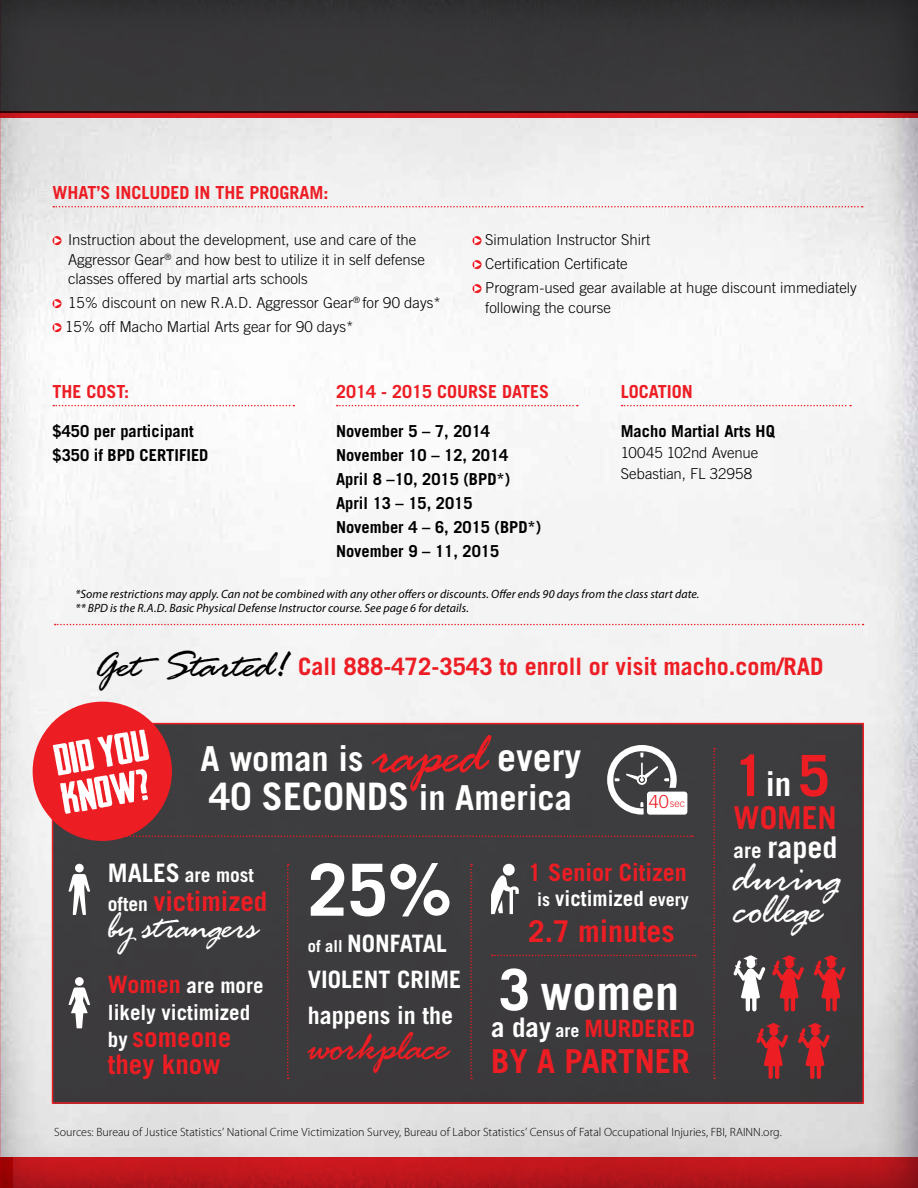
<style>
.page{position:relative;width:918px;height:1188px;background:#fff}
.page>*{position:absolute;margin:0;border:0;box-sizing:border-box;transform-origin:0 0}
.t1{font:700 72px "Trade Gothic LT Std";color:#fff}
.t2{font:700 57.15px "Trade Gothic LT Std";color:#fff}
.t3{font:700 57px "Trade Gothic LT Std";color:#ed1d24}
.t4{font:700 48px "Trade Gothic LT Std";color:#fff}
.t5{font:45px "Rage Italic Let Plain";color:#fff}
.t6{font:45px "Rage Italic Let Plain";letter-spacing:-.015em;color:#ed1d24}
.t7{font:39px "Rage Italic Let Plain";color:#fff}
.t8{font:700 37.95px "Trade Gothic LT Std";color:#fff}
.t9{font:700 34.5px "Trade Gothic LT Std";color:#fff}
.t10{font:700 33px "Trade Gothic LT Std";color:#ed1d24}
.t11{font:700 31.5px "Trade Gothic LT Std";color:#ed1d24}
.t12{font:700 30px "Trade Gothic LT Std";color:#ed1d24}
.t13{font:700 30px "Trade Gothic LT Std";color:#fff}
.t14{font:700 27px/27px "Trade Gothic LT Std";color:#ed1d24}
.t15{font:700 24px "Trade Gothic LT Std";color:#ed1d24}
.t16{font:700 24px/36px "Trade Gothic LT Std";color:#fff}
.t17{font:700 21px/27px "Trade Gothic LT Std";color:#fff}
.t18{font:700 19.5px "Trade Gothic LT Std";color:#fff}
.t19{font:700 18px "Trade Gothic LT Std";color:#ed1d24}
.t20{font:700 16.5px/24px "Trade Gothic LT Std";color:#000}
.t21{font:300 15px/24px "Trade Gothic LT Std";color:#000}
.t22{font:italic 12px/14.4px "Myriad Pro";letter-spacing:.005em;color:#000}
.t23{font:300 12px "Myriad Pro";letter-spacing:.005em;color:#000}
.t24{font:300 10.5px "Trade Gothic LT Std";color:#ed1d24}
.s1{font-family:"Rage Italic Let Plain";font-weight:400;font-size:40.5px;color:#000}
.s2{font-family:"Rage Italic Let Plain";font-weight:400;font-size:61.95px;color:#ed1d24}
.s3{font-size:37.95px}
.s4{font-size:34.5px}
.s5{font-size:18px}
.s6{font-size:25.5px}
.s7{font-size:19.5px;color:#fff}
.s8{font-size:24px;color:#ed1d24}
.s9{font-size:21px;color:#fff}
.s10{font-size:16.5px}
.s11{font-size:27px;color:#fff}
.s12{font-size:18px;color:#fff}
.s13{font-size:33px;color:#fff}
.s14{font-size:21px}
</style>
<div class="page">
<img style="left:1px;top:118px;width:917px;height:1039px">
<img style="left:0;top:0;width:1px;height:1188px">
<div style="left:0;top:0;width:918px;height:113px;background:#383638"></div>
<svg style="left:53px;top:206px;width:810px;height:1px"></svg>
<svg style="left:622px;top:405px;width:229px;height:1px"></svg>
<svg style="left:52px;top:236px;width:10px;height:9px"></svg>
<svg style="left:54px;top:237px;width:7px;height:7px"></svg>
<svg style="left:52px;top:299px;width:10px;height:9px"></svg>
<svg style="left:54px;top:300px;width:7px;height:7px"></svg>
<svg style="left:52px;top:323px;width:10px;height:9px"></svg>
<svg style="left:54px;top:324px;width:7px;height:7px"></svg>
<svg style="left:0;top:112px;width:918px;height:6px;fill:#d71a20"></svg>
<svg style="left:473px;top:236px;width:9px;height:9px"></svg>
<svg style="left:474px;top:237px;width:7px;height:7px"></svg>
<svg style="left:473px;top:260px;width:9px;height:9px"></svg>
<svg style="left:474px;top:261px;width:7px;height:7px"></svg>
<svg style="left:473px;top:284px;width:9px;height:9px"></svg>
<svg style="left:474px;top:285px;width:7px;height:7px"></svg>
<svg style="left:53px;top:405px;width:241px;height:1px"></svg>
<svg style="left:337px;top:405px;width:241px;height:1px"></svg>
<div style="left:53px;top:723px;width:810px;height:381px;background:#414042"></div>
<div style="left:52px;top:723px;width:812px;height:381px;border:2px solid #ed1d24"></div>
<svg style="left:55px;top:624px;width:809px;height:1px"></svg>
<div style="left:647px;top:792px;width:40px;height:23px;background:#fff;border-radius:3px"></div>
<svg style="left:607px;top:745px;width:70px;height:70px"></svg>
<div style="left:33px;top:702px;width:139px;height:139px;background:#ed1d24;border-radius:50%"></div>
<svg style="left:53px;top:729px;width:96px;height:85px"></svg>
<svg style="left:126px;top:835px;width:567px;height:2px"></svg>
<svg style="left:287px;top:864px;width:2px;height:215px"></svg>
<svg style="left:470px;top:864px;width:2px;height:215px"></svg>
<svg style="left:68px;top:864px;width:22px;height:51px"></svg>
<svg style="left:68px;top:977px;width:22px;height:51px"></svg>
<svg style="left:492px;top:955px;width:204px;height:1px"></svg>
<svg style="left:713px;top:748px;width:2px;height:331px"></svg>
<svg style="left:491px;top:875px;width:28px;height:39px"></svg>
<div style="left:503px;top:864px;width:12px;height:12px;background:#fff;border-radius:50%"></div>
<hr style="left:746px;top:994px;width:4px;height:18px;background:#fff;border-radius:2px">
<div style="left:752px;top:994px;width:5px;height:18px;background:#fff;border-radius:2px"></div>
<svg style="left:734px;top:955px;width:31px;height:44px"></svg>
<div style="left:784px;top:994px;width:5px;height:18px;background:#ed1d24;border-radius:2px"></div>
<hr style="left:791px;top:994px;width:4px;height:18px;background:#ed1d24;border-radius:2px">
<svg style="left:772px;top:955px;width:32px;height:44px"></svg>
<hr style="left:826px;top:994px;width:4px;height:18px;background:#ed1d24;border-radius:2px">
<div style="left:832px;top:994px;width:5px;height:18px;background:#ed1d24;border-radius:2px"></div>
<svg style="left:814px;top:955px;width:32px;height:44px"></svg>
<div style="left:768px;top:1062px;width:5px;height:17px;background:#ed1d24;border-radius:2px"></div>
<div style="left:775px;top:1062px;width:5px;height:17px;background:#ed1d24;border-radius:2px"></div>
<svg style="left:756px;top:1023px;width:32px;height:44px"></svg>
<div style="left:810px;top:1062px;width:5px;height:17px;background:#ed1d24;border-radius:2px"></div>
<div style="left:816px;top:1062px;width:5px;height:17px;background:#ed1d24;border-radius:2px"></div>
<svg style="left:798px;top:1023px;width:32px;height:44px"></svg>
<svg style="left:0;top:1157px;width:918px;height:31px;fill:#bc161c"></svg>
<p class="t19" style="left:52px;top:182px;width:278px">WHAT’S INCLUDED IN THE PROGRAM:</p>
<p class="t21" style="left:68px;top:230px;width:359px;line-height:19.5px">Instruction about the development, use and care of the<br>Aggressor Gear<sup>®</sup> and how best to utilize it in self defense classes offered by martial arts schools</p>
<p class="t21" style="left:65px;top:291px;width:377px">15% discount on new R.A.D. Aggressor Gear<sup>®</sup> for 90 days*<br>15% off Macho Martial Arts gear for 90 days*</p>
<p class="t21" style="left:485px;top:228px;width:373px">Simulation Instructor Shirt<br>Certification Certificate<br>Program-used gear available at huge discount immediately</p>
<p class="t21" style="left:485px;top:295px;width:127px">following the course</p>
<p class="t19" style="left:52px;top:381px;width:78px">THE COST:</p>
<p class="t20" style="left:52px;top:419px;width:157px">$450 per participant $350 if BPD CERTIFIED</p>
<p class="t19" style="left:336px;top:381px;width:215px">2014 - 2015 COURSE DATES</p>
<p class="t20" style="left:336px;top:419px;width:207px">November 5 – 7, 2014<br>November 10 – 12, 2014<br>April 8 –10, 2015 (BPD*)<br>April 13 – 15, 2015<br>November 4 – 6, 2015 (BPD*)<br>November 9 – 11, 2015</p>
<p class="t19" style="left:621px;top:381px;width:74px">LOCATION</p>
<p class="t20" style="left:621px;top:419px;width:156px">Macho Martial Arts HQ</p>
<p class="t21" style="left:621px;top:442px;width:139px;line-height:21px">10045 102nd Avenue<br>Sebastian, FL 32958</p>
<p class="t22" style="left:76px;top:586px;width:625px">*Some restrictions may apply. Can not be combined with any other offers or discounts. Offer ends 90 days from the class start date. ** BPD is the R.A.D. Basic Physical Defense Instructor course. See page 6 for details.</p>
<h3 class="t15" style="left:94px;top:652px;width:731px"><span class="s1">Get Started!</span> Call 888-472-3543 to enroll or visit macho.com/RAD</h3>
<h3 class="t9" style="left:201px;top:738px;width:382px">A woman is <span class="s2">raped</span> <span class="s3">every</span></h3>
<h3 class="t8" style="left:209px;top:773px;width:364px">40 SECONDS <span class="s4">in America</span></h3>
<p class="t24" style="left:649px;top:797px;width:38px"><span class="s5">40</span>sec</p>
<h3 class="t18" style="left:108px;top:863px;width:148px"><span class="s6">MALES</span> are most</h3>
<h3 class="t14" style="left:108px;top:887px;width:161px"><span class="s7">often</span> victimized</h3>
<h3 class="t7" style="left:108px;top:910px;width:151px">by strangers</h3>
<h3 class="t17" style="left:108px;top:972px;width:157px"><span class="s8">Women</span> are more likely victimized</h3>
<h3 class="t14" style="left:108px;top:1024px;width:125px"><span class="s9">by</span> someone they know</h3>
<h1 class="t1" style="left:308px;top:846px;width:146px">25%</h1>
<h3 class="t16" style="left:308px;top:925px;width:155px"><span class="s10">of all</span> NONFATAL<br>VIOLENT CRIME happens in the</h3>
<h3 class="t6" style="left:308px;top:1027px;width:142px">workplace</h3>
<h3 class="t15" style="left:528px;top:858px;width:160px">1 Senior Citizen</h3>
<h3 class="t17" style="left:537px;top:885px;width:153px"><span class="s5">is</span> victimized <span class="s5">every</span></h3>
<h3 class="t12" style="left:528px;top:913px;width:148px">2.7 minutes</h3>
<h2 class="t2" style="left:499px;top:955px;width:33px">3</h2>
<h3 class="t4" style="left:540px;top:964px;width:140px">women</h3>
<h3 class="t15" style="left:491px;top:1014px;width:206px"><span class="s11">a day</span> <span class="s12">are</span> MURDERED</h3>
<h3 class="t10" style="left:491px;top:1041px;width:200px">BY A PARTNER</h3>
<h3 class="t3" style="left:734px;top:741px;width:98px">1<span class="s13">in</span>5</h3>
<h3 class="t11" style="left:734px;top:799px;width:105px">WOMEN</h3>
<h3 class="t13" style="left:734px;top:828px;width:105px"><span class="s14">are</span> raped</h3>
<h3 class="t5" style="left:734px;top:858px;width:109px">during</h3>
<h3 class="t5" style="left:734px;top:890px;width:90px">college</h3>
<p class="t23" style="left:54px;top:1126px;width:729px">Sources: Bureau of Justice Statistics’ National Crime Victimization Survey, Bureau of Labor Statistics’ Census of Fatal Occupational Injuries, FBI, RAINN.org.</p>
</div>
